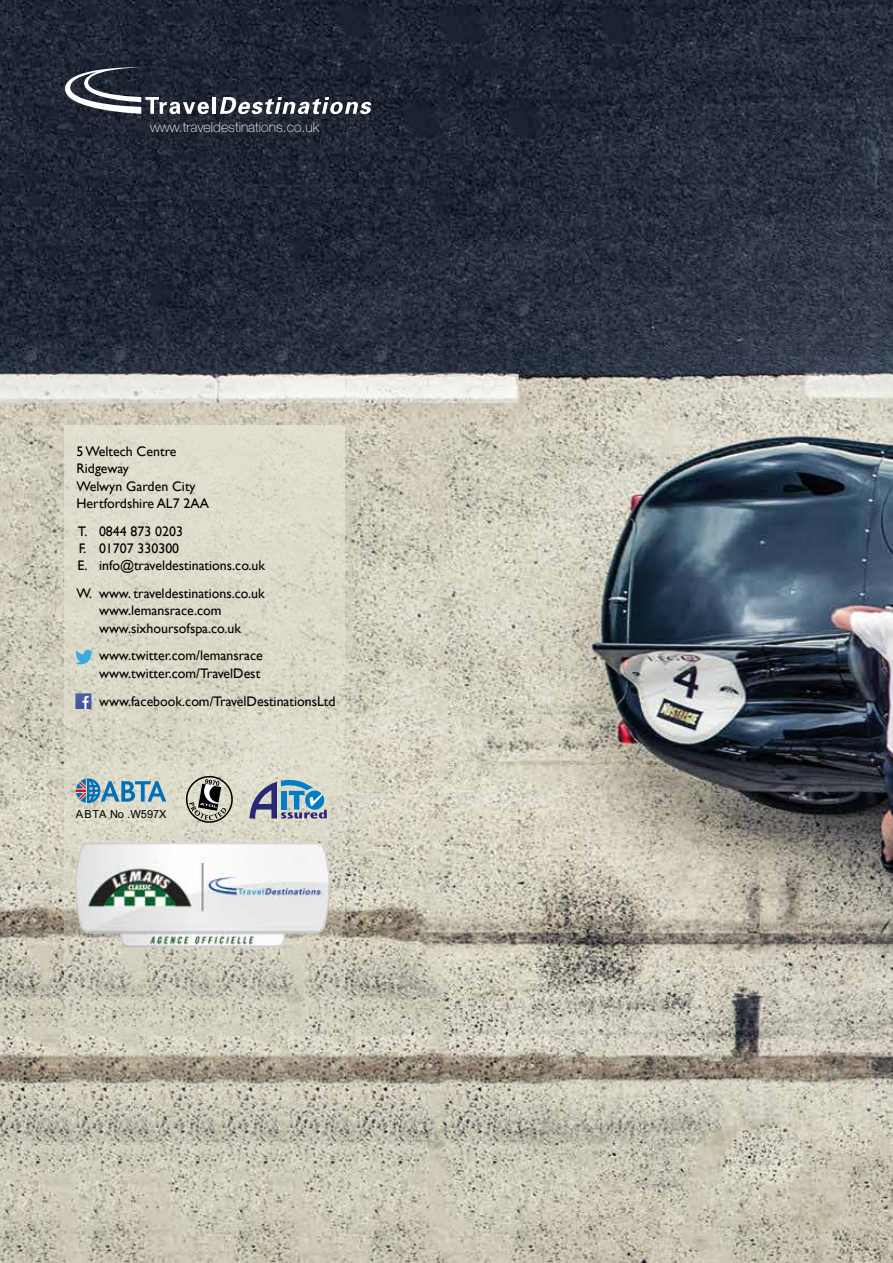
<style>
.page{position:relative;width:893px;height:1263px;background:#fff}
.page>*{position:absolute;margin:0;border:0;box-sizing:border-box;transform-origin:0 0}
.t1{font:100 14.1px "Helvetica Neue";color:#fff}
.t2{font:13.8px/17.2px "Gill Sans";color:#000}
.t3{font:11.1px "Arial";letter-spacing:-.005em;color:#000}
</style>
<div class="page">
<img style="left:0;top:0;width:893px;height:1263px">
<hr style="left:212px;top:97px;width:4px;height:17px;background:#fff">
<svg style="left:220px;top:97px;width:151px;height:17px"></svg>
<svg style="left:65px;top:67px;width:144px;height:47px"></svg>
<svg style="left:64px;top:425px;width:280px;height:767px;fill:#d9d7c6"></svg>
<svg style="left:75px;top:650px;width:18px;height:14px"></svg>
<svg style="left:75px;top:693px;width:16px;height:16px"></svg>
<svg style="left:76px;top:778px;width:90px;height:25px"></svg>
<svg style="left:186px;top:776px;width:47px;height:47px"></svg>
<svg style="left:249px;top:780px;width:78px;height:38px"></svg>
<img style="left:74px;top:842px;width:257px;height:105px">
<p class="t1" style="left:150px;top:118px;width:171px">www.traveldestinations.co.uk</p>
<p class="t2" style="left:77px;top:443px;width:134px">5 Weltech Centre<br>Ridgeway<br>Welwyn Garden City<br>Hertfordshire AL7 2AA</p>
<p class="t2" style="left:78px;top:522px;width:189px">T. 0844 873 0203<br>F. 01707 330300<br>E. info@traveldestinations.co.uk</p>
<p class="t2" style="left:99px;top:585px;width:167px;text-indent:-23px">W. www. traveldestinations.co.uk www.lemansrace.com www.sixhoursofspa.co.uk</p>
<p class="t2" style="left:99px;top:647px;width:165px">www.twitter.com/lemansrace www.twitter.com/TravelDest</p>
<p class="t2" style="left:99px;top:692px;width:238px">www.facebook.com/TravelDestinationsLtd</p>
<p class="t3" style="left:76px;top:808px;width:92px">ABTA No .W597X</p>
</div>
